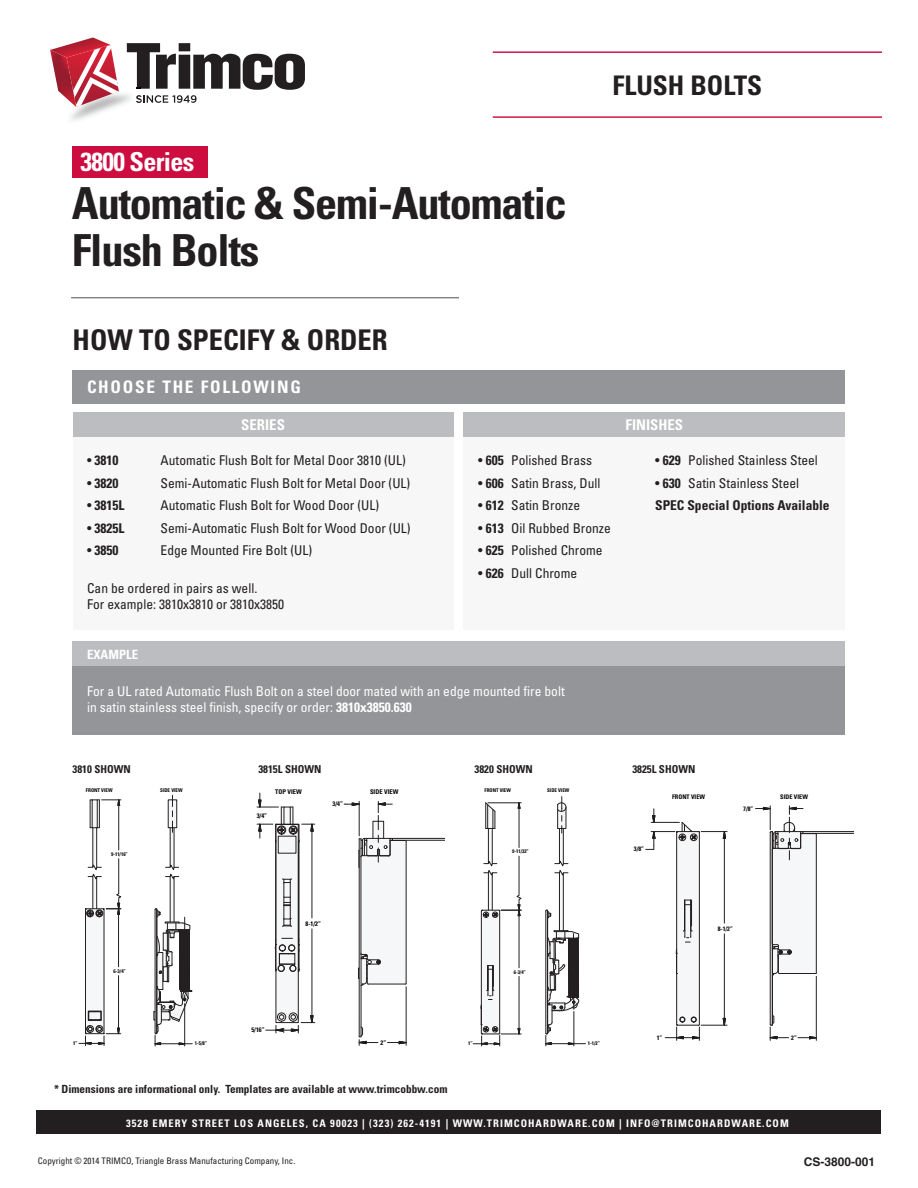
<style>
.page{position:relative;width:918px;height:1188px;background:#fff}
.page>*{position:absolute;margin:0;border:0;box-sizing:border-box;transform-origin:0 0}
.t1{font:700 condensed 44.25px/47.1px "Univers";letter-spacing:-.025em;color:#231f20}
.t2{font:700 condensed 28.5px "Univers";color:#231f20}
.t3{font:700 condensed 27px "Univers";color:#231f20}
.t4{font:700 condensed 26.1px "Univers";letter-spacing:-.025em;color:#fff}
.t5{font:700 condensed 17.25px "Univers";letter-spacing:.1em;color:#fff}
.t6{font:700 condensed 14.85px "Univers";color:#fff}
.t7{font:condensed 13.5px/16.2px "Univers";color:#231f20}
.t8{font:condensed 13.5px/16.2px "Univers";color:#fff}
.t9{font:700 condensed 13.5px "Univers";color:#231f20}
.t10{font:700 condensed 12.75px "Univers";color:#fff}
.t11{font:700 12px "Helvetica";color:#231f20}
.t12{font:700 condensed 11.25px "Univers";color:#231f20}
.t13{font:700 condensed 10.95px "Univers";color:#231f20}
.t14{font:700 condensed 10.5px "Univers";letter-spacing:.1em;color:#fff}
.t15{font:condensed 9px "Univers";color:#231f20}
.t16{font:7.2px "Arial";color:#040503}
.t17{font:700 condensed 6.45px "Univers";color:#040503}
.t18{font:700 condensed 6.3px "Univers";color:#040503}
.t19{font:700 condensed 5.1px "Univers";color:#040503}
.s1{font-weight:400}
.s2{font-weight:700}
</style>
<div class="page">
<div style="left:37px;top:1111px;width:844px;height:23px;background:#231f20"></div>
<div style="left:72px;top:146px;width:135px;height:32px;background:#cd0d40"></div>
<svg style="left:50px;top:38px;width:255px;height:70px"></svg>
<hr style="left:493px;top:51px;width:389px;height:2px;background:#cd0d40">
<hr style="left:493px;top:116px;width:389px;height:2px;background:#cd0d40">
<div style="left:73px;top:370px;width:772px;height:33px;background:#939598"></div>
<div style="left:464px;top:437px;width:381px;height:193px;background:#f7f7f8"></div>
<div style="left:464px;top:412px;width:381px;height:25px;background:#bcbdc0"></div>
<div style="left:73px;top:412px;width:381px;height:218px;background:#f7f7f8"></div>
<div style="left:73px;top:412px;width:381px;height:25px;background:#bcbdc0"></div>
<div style="left:73px;top:641px;width:772px;height:94px;background:#939598"></div>
<div style="left:73px;top:641px;width:772px;height:25px;background:#bcbdc0"></div>
<hr style="left:71px;top:297px;width:388px;height:1px;background:#808285">
<svg style="left:257px;top:793px;width:58px;height:240px"></svg>
<svg style="left:344px;top:801px;width:100px;height:244px"></svg>
<hr style="left:406px;top:987px;width:1px;height:58px;background:#231f20">
<svg style="left:79px;top:799px;width:43px;height:247px"></svg>
<svg style="left:153px;top:795px;width:39px;height:251px"></svg>
<svg style="left:545px;top:797px;width:41px;height:249px"></svg>
<svg style="left:473px;top:802px;width:49px;height:244px"></svg>
<hr style="left:488px;top:803px;width:33px;height:1px;background:#231f20">
<svg style="left:645px;top:809px;width:82px;height:231px"></svg>
<svg style="left:756px;top:806px;width:98px;height:234px"></svg>
<p class="t4" style="left:81px;top:146px;width:115px">3800 Series</p>
<p class="t1" style="left:72px;top:179px;width:497px">Automatic &amp; Semi-Automatic<br>Flush Bolts</p>
<p class="t2" style="left:73px;top:322px;width:317px">HOW TO SPECIFY &amp; ORDER</p>
<p class="t5" style="left:87px;top:376px;width:215px">CHOOSE THE FOLLOWING</p>
<p class="t6" style="left:241px;top:416px;width:45px">SERIES</p>
<p class="t3" style="left:612px;top:69px;width:151px">FLUSH BOLTS</p>
<p class="t6" style="left:626px;top:416px;width:59px">FINISHES</p>
<p class="t9" style="left:87px;top:452px;width:33px"><span class="s1">•</span> 3810</p>
<p class="t7" style="left:161px;top:452px;width:247px">Automatic Flush Bolt for Metal Door 3810 (UL)</p>
<p class="t9" style="left:87px;top:475px;width:33px"><span class="s1">•</span> 3820</p>
<p class="t7" style="left:161px;top:475px;width:251px">Semi-Automatic Flush Bolt for Metal Door (UL)</p>
<p class="t9" style="left:87px;top:497px;width:39px"><span class="s1">•</span> 3815L</p>
<p class="t7" style="left:161px;top:497px;width:220px">Automatic Flush Bolt for Wood Door (UL)</p>
<p class="t9" style="left:87px;top:520px;width:39px"><span class="s1">•</span> 3825L</p>
<p class="t7" style="left:161px;top:520px;width:252px">Semi-Automatic Flush Bolt for Wood Door (UL)</p>
<p class="t9" style="left:87px;top:542px;width:33px"><span class="s1">•</span> 3850</p>
<p class="t7" style="left:161px;top:542px;width:153px">Edge Mounted Fire Bolt (UL)</p>
<p class="t7" style="left:87px;top:580px;width:199px">Can be ordered in pairs as well.<br>For example: 3810x3810 or 3810x3850</p>
<p class="t7" style="left:478px;top:452px;width:115px">• <span class="s2">605</span> Polished Brass</p>
<p class="t7" style="left:478px;top:475px;width:124px">• <span class="s2">606</span> Satin Brass, Dull</p>
<p class="t7" style="left:478px;top:497px;width:103px">• <span class="s2">612</span> Satin Bronze</p>
<p class="t7" style="left:478px;top:520px;width:134px">• <span class="s2">613</span> Oil Rubbed Bronze</p>
<p class="t7" style="left:478px;top:542px;width:126px">• <span class="s2">625</span> Polished Chrome</p>
<p class="t7" style="left:478px;top:565px;width:100px">• <span class="s2">626</span> Dull Chrome</p>
<p class="t7" style="left:655px;top:452px;width:164px">• <span class="s2">629</span> Polished Stainless Steel</p>
<p class="t7" style="left:655px;top:475px;width:145px">• <span class="s2">630</span> Satin Stainless Steel</p>
<p class="t9" style="left:655px;top:497px;width:176px">SPEC Special Options Available</p>
<p class="t10" style="left:87px;top:646px;width:52px">EXAMPLE</p>
<p class="t8" style="left:87px;top:683px;width:479px">For a UL rated Automatic Flush Bolt on a steel door mated with an edge mounted fire bolt in satin stainless steel finish, specify or order: <span class="s2">3810x3850.630</span></p>
<p class="t13" style="left:73px;top:763px;width:60px">3810 SHOWN</p>
<p class="t19" style="left:86px;top:787px;width:28px">FRONT VIEW</p>
<p class="t19" style="left:160px;top:787px;width:24px">SIDE VIEW</p>
<p class="t13" style="left:258px;top:763px;width:64px">3815L SHOWN</p>
<p class="t17" style="left:275px;top:788px;width:28px">TOP VIEW</p>
<p class="t17" style="left:370px;top:788px;width:30px">SIDE VIEW</p>
<p class="t17" style="left:333px;top:800px;width:12px">3/4”</p>
<p class="t13" style="left:475px;top:763px;width:60px">3820 SHOWN</p>
<p class="t19" style="left:484px;top:787px;width:28px">FRONT VIEW</p>
<p class="t19" style="left:547px;top:787px;width:24px">SIDE VIEW</p>
<p class="t13" style="left:632px;top:763px;width:64px">3825L SHOWN</p>
<p class="t18" style="left:672px;top:793px;width:34px">FRONT VIEW</p>
<p class="t18" style="left:780px;top:793px;width:29px">SIDE VIEW</p>
<p class="t18" style="left:743px;top:805px;width:12px">7/8”</p>
<p class="t17" style="left:257px;top:812px;width:12px">3/4”</p>
<p class="t19" style="left:111px;top:851px;width:18px">9-11/16”</p>
<p class="t19" style="left:512px;top:849px;width:18px">9-11/32”</p>
<p class="t18" style="left:634px;top:845px;width:12px">3/8”</p>
<p class="t19" style="left:114px;top:968px;width:14px">6-3/4”</p>
<p class="t19" style="left:73px;top:1040px;width:6px">1”</p>
<p class="t19" style="left:195px;top:1040px;width:14px">1-5/8”</p>
<p class="t17" style="left:306px;top:920px;width:17px">8-1/2”</p>
<p class="t17" style="left:251px;top:1026px;width:15px">5/16”</p>
<p class="t16" style="left:281px;top:1025px;width:6px">1</p>
<p class="t17" style="left:381px;top:1038px;width:7px">2”</p>
<p class="t12" style="left:54px;top:1082px;width:395px">* Dimensions are informational only. Templates are available at www.trimcobbw.com</p>
<p class="t19" style="left:514px;top:969px;width:14px">6-3/4”</p>
<p class="t19" style="left:468px;top:1040px;width:6px">1”</p>
<p class="t19" style="left:588px;top:1040px;width:14px">1-1/2”</p>
<p class="t18" style="left:718px;top:925px;width:17px">8-1/2”</p>
<p class="t18" style="left:657px;top:1034px;width:7px">1”</p>
<p class="t18" style="left:791px;top:1034px;width:7px">2”</p>
<p class="t14" style="left:126px;top:1116px;width:664px">3528 EMERY STREET LOS ANGELES, CA 90023 | (323) 262-4191 | WWW.TRIMCOHARDWARE.COM | INFO@TRIMCOHARDWARE.COM</p>
<p class="t15" style="left:38px;top:1155px;width:259px">Copyright © 2014 TRIMCO, Triangle Brass Manufacturing Company, Inc.</p>
<p class="t11" style="left:804px;top:1152px;width:73px">CS-3800-001</p>
</div>
